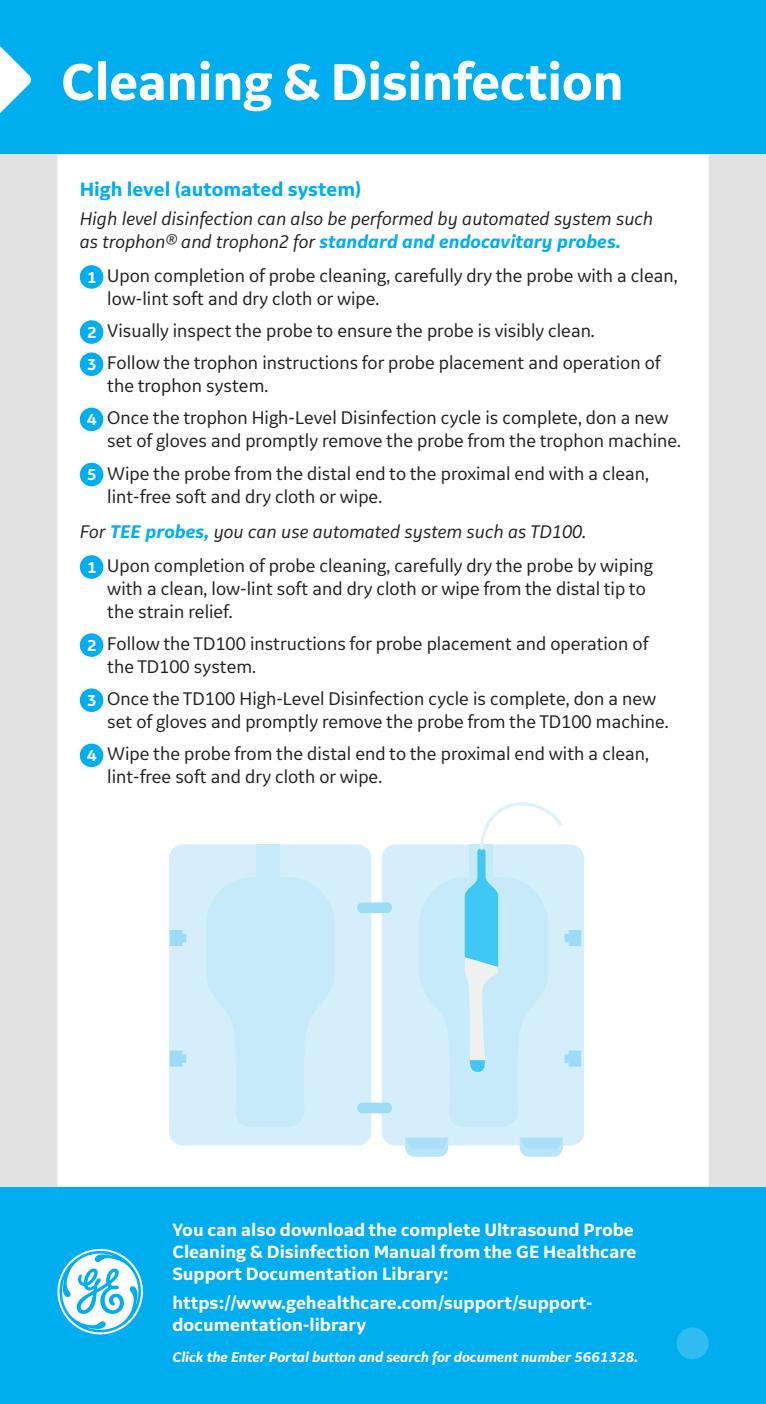
<style>
.page{position:relative;width:766px;height:1404px;background:#fff}
.page>*{position:absolute;margin:0;border:0;box-sizing:border-box;transform-origin:0 0}
.t1{font:700 54px "GE Inspira Sans";letter-spacing:-.01em;color:#fff}
.Legalize_and_Referen{font:700 20.25px "GE Inspira Sans";color:#00aeef}
.Legalize_and_Referen-2{font:19.12px/22.9px "GE Inspira Sans";color:#231f20}
.Legalize_and_Referen-3{font:italic 19.12px/22.9px "GE Inspira Sans";color:#231f20}
.Legalize_and_Referen-4{font:700 18.45px/22.3px "GE Inspira Sans";color:#fff}
.Legalize_and_Referen-5{font:700 16.65px "GE Inspira Sans";color:#fff}
.Legalize_and_Referen-6{font:italic 700 14.62px "GE Inspira Sans";letter-spacing:-.01em;color:#fff}
.s1{font-weight:700;color:#00aeef}
</style>
<div class="page">
<div style="left:0;top:153px;width:765px;height:1033px;background:#e2e2e2"></div>
<div style="left:57px;top:128px;width:651px;height:1122px;background:#fff;border-radius:19px"></div>
<div style="left:0;top:0;width:765px;height:153px;background:#00aeef"></div>
<svg style="left:0;top:46px;width:32px;height:67px"></svg>
<div style="left:0;top:1186px;width:765px;height:217px;background:#00aeef"></div>
<div style="left:80px;top:265px;width:23px;height:24px;background:#00aeef;border-radius:50%"></div>
<div style="left:80px;top:320px;width:23px;height:24px;background:#00aeef;border-radius:50%"></div>
<div style="left:80px;top:352px;width:23px;height:24px;background:#00aeef;border-radius:50%"></div>
<div style="left:80px;top:407px;width:23px;height:24px;background:#00aeef;border-radius:50%"></div>
<div style="left:80px;top:462px;width:23px;height:24px;background:#00aeef;border-radius:50%"></div>
<div style="left:80px;top:555px;width:23px;height:23px;background:#00aeef;border-radius:50%"></div>
<div style="left:80px;top:633px;width:23px;height:23px;background:#00aeef;border-radius:50%"></div>
<div style="left:80px;top:688px;width:23px;height:24px;background:#00aeef;border-radius:50%"></div>
<div style="left:80px;top:743px;width:23px;height:24px;background:#00aeef;border-radius:50%"></div>
<div style="left:381px;top:844px;width:203px;height:301px;background:#d4effb;border-radius:14px"></div>
<div style="left:169px;top:844px;width:202px;height:301px;background:#d4effb;border-radius:14px"></div>
<div style="left:357px;top:902px;width:35px;height:11px;background:#9cdcf8;border-radius:5px"></div>
<div style="left:357px;top:1102px;width:35px;height:11px;background:#9cdcf8;border-radius:5px"></div>
<svg style="left:206px;top:877px;width:128px;height:250px"></svg>
<div style="left:256px;top:844px;width:23px;height:42px;background:#c6eafa"></div>
<svg style="left:405px;top:1137px;width:44px;height:19px"></svg>
<svg style="left:519px;top:1137px;width:44px;height:19px"></svg>
<svg style="left:419px;top:802px;width:162px;height:325px"></svg>
<svg style="left:170px;top:930px;width:16px;height:16px"></svg>
<svg style="left:170px;top:1050px;width:16px;height:16px"></svg>
<svg style="left:57px;top:1248px;width:86px;height:86px"></svg>
<div style="left:676px;top:1327px;width:32px;height:32px;background:#32bdf2;border-radius:50%"></div>
<p class="t1" style="left:61px;top:48px;width:564px">Cleaning &amp; Disinfection</p>
<p class="Legalize_and_Referen" style="left:80px;top:176px;width:283px">High level (automated system)</p>
<p class="Legalize_and_Referen-3" style="left:80px;top:207px;width:574px">High level disinfection can also be performed by automated system such as trophon® and trophon2 for <span class="s1">standard and endocavitary probes.</span></p>
<p class="Legalize_and_Referen-5" style="left:87px;top:267px;width:11px">1</p>
<p class="Legalize_and_Referen-2" style="left:107px;top:263px;width:571px">Upon completion of probe cleaning, carefully dry the probe with a clean, low-lint soft and dry cloth or wipe.</p>
<p class="Legalize_and_Referen-5" style="left:87px;top:322px;width:11px">2</p>
<p class="Legalize_and_Referen-2" style="left:107px;top:319px;width:489px">Visually inspect the probe to ensure the probe is visibly clean.</p>
<p class="Legalize_and_Referen-5" style="left:87px;top:354px;width:11px">3</p>
<p class="Legalize_and_Referen-2" style="left:107px;top:351px;width:554px">Follow the trophon instructions for probe placement and operation of the trophon system.</p>
<p class="Legalize_and_Referen-5" style="left:87px;top:409px;width:11px">4</p>
<p class="Legalize_and_Referen-2" style="left:107px;top:406px;width:575px">Once the trophon High-Level Disinfection cycle is complete, don a new set of gloves and promptly remove the probe from the trophon machine.</p>
<p class="Legalize_and_Referen-5" style="left:87px;top:464px;width:11px">5</p>
<p class="Legalize_and_Referen-2" style="left:107px;top:461px;width:543px">Wipe the probe from the distal end to the proximal end with a clean, lint-free soft and dry cloth or wipe.</p>
<p class="Legalize_and_Referen-3" style="left:80px;top:520px;width:507px">For <span class="s1">TEE probes,</span> you can use automated system such as TD100.</p>
<p class="Legalize_and_Referen-5" style="left:87px;top:557px;width:11px">1</p>
<p class="Legalize_and_Referen-2" style="left:107px;top:553px;width:547px">Upon completion of probe cleaning, carefully dry the probe by wiping with a clean, low-lint soft and dry cloth or wipe from the distal tip to the strain relief.</p>
<p class="Legalize_and_Referen-5" style="left:87px;top:635px;width:11px">2</p>
<p class="Legalize_and_Referen-2" style="left:107px;top:631px;width:542px">Follow the TD100 instructions for probe placement and operation of the TD100 system.</p>
<p class="Legalize_and_Referen-5" style="left:87px;top:690px;width:11px">3</p>
<p class="Legalize_and_Referen-2" style="left:107px;top:686px;width:562px">Once the TD100 High-Level Disinfection cycle is complete, don a new set of gloves and promptly remove the probe from the TD100 machine.</p>
<p class="Legalize_and_Referen-5" style="left:87px;top:745px;width:11px">4</p>
<p class="Legalize_and_Referen-2" style="left:107px;top:742px;width:543px">Wipe the probe from the distal end to the proximal end with a clean, lint-free soft and dry cloth or wipe.</p>
<p class="Legalize_and_Referen-4" style="left:172px;top:1217px;width:465px">You can also download the complete Ultrasound Probe<br>Cleaning &amp; Disinfection Manual from the GE Healthcare<br>Support Documentation Library:</p>
<p class="Legalize_and_Referen-4" style="left:172px;top:1291px;width:421px">https://www.gehealthcare.com/support/support&shy;documentation-library</p>
<p class="Legalize_and_Referen-6" style="left:172px;top:1347px;width:467px">Click the Enter Portal button and search for document number 5661328.</p>
</div>
